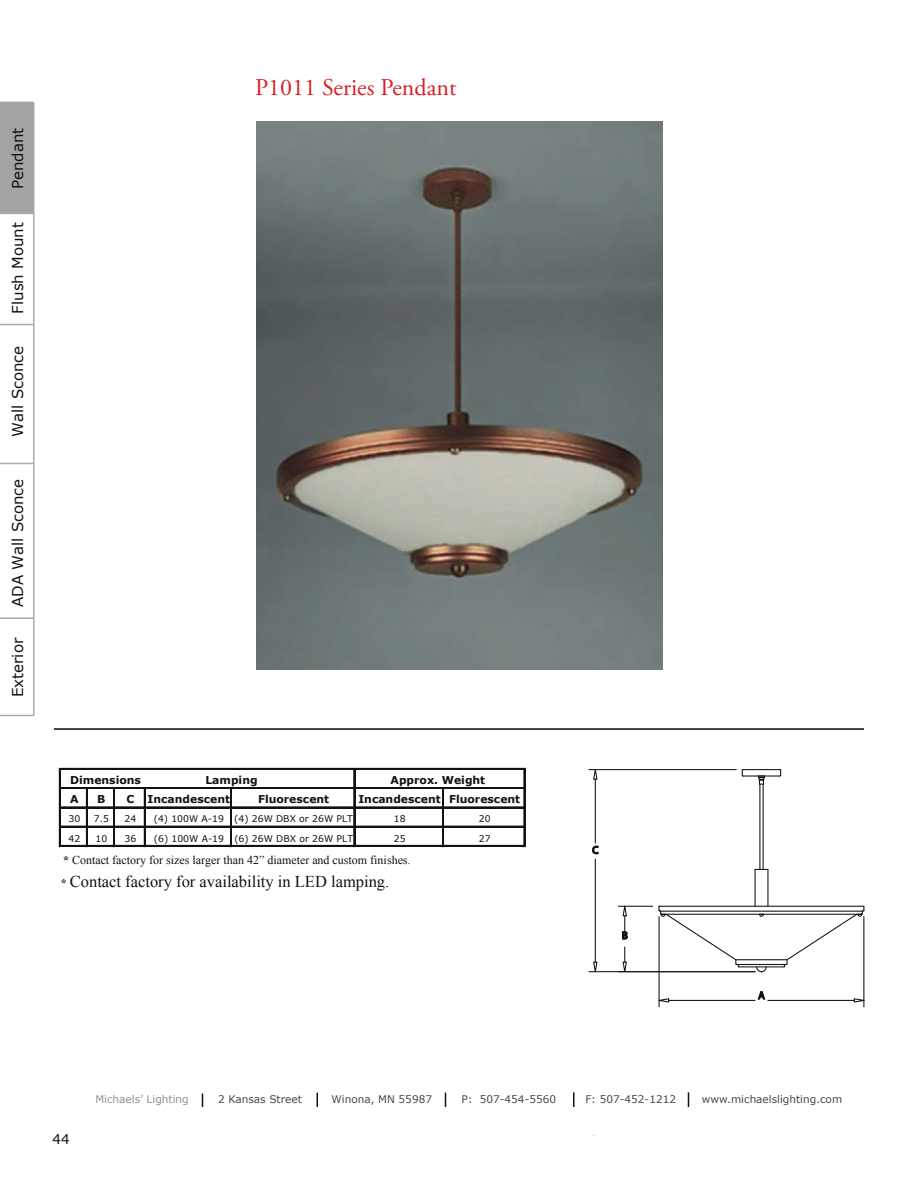
<style>
.page{position:relative;width:918px;height:1188px;background:#fff}
.page>*{position:absolute;margin:0;border:0;box-sizing:border-box;transform-origin:0 0}
.t1{font:24px "Adobe Garamond Pro";color:#d81f27}
.t2{font:16.5px "Times New Roman";color:#121212}
.t3{font:15px "Verdana";color:#121212}
.t4{font:13.5px "Verdana";color:#121212}
.t5{font:12px "Times New Roman";color:#121212}
.t6{font:700 10.8px "Verdana";color:#121212}
.t7{font:10.5px "Verdana";color:#424b4a}
.t8{font:10.5px "Verdana";color:#948e88}
.t9{font:9.3px "Verdana";letter-spacing:.005em;color:#121212}
.s1{font-weight:700}
.s2{font-weight:700;font-size:12px}
</style>
<div class="page">
<div style="left:0;top:102px;width:34px;height:111px;background:#a3a5a2"></div>
<hr style="left:33px;top:102px;width:1px;height:614px;background:#a9acab">
<hr style="left:0;top:102px;width:34px;height:1px;background:#a9acab">
<hr style="left:0;top:715px;width:34px;height:1px;background:#a9acab">
<hr style="left:0;top:213px;width:34px;height:1px;background:#a9acab">
<hr style="left:0;top:324px;width:34px;height:1px;background:#a9acab">
<hr style="left:0;top:617px;width:34px;height:2px;background:#a9acab">
<hr style="left:0;top:463px;width:34px;height:1px;background:#a9acab">
<svg style="left:202px;top:1094px;width:1px;height:13px"></svg>
<svg style="left:316px;top:1093px;width:2px;height:14px"></svg>
<svg style="left:445px;top:1093px;width:1px;height:14px"></svg>
<svg style="left:573px;top:1092px;width:1px;height:15px"></svg>
<svg style="left:688px;top:1092px;width:1px;height:15px"></svg>
<hr style="left:54px;top:728px;width:810px;height:2px;background:#121212">
<hr style="left:59px;top:768px;width:2px;height:79px;background:#121212">
<hr style="left:354px;top:770px;width:1px;height:77px;background:#121212">
<hr style="left:524px;top:770px;width:1px;height:77px;background:#121212">
<hr style="left:86px;top:789px;width:2px;height:58px;background:#121212">
<hr style="left:113px;top:789px;width:2px;height:58px;background:#121212">
<hr style="left:144px;top:789px;width:2px;height:58px;background:#121212">
<hr style="left:230px;top:789px;width:1px;height:58px;background:#121212">
<hr style="left:231px;top:789px;width:1px;height:58px;background:#121212">
<hr style="left:442px;top:789px;width:1px;height:58px;background:#121212">
<hr style="left:443px;top:789px;width:1px;height:58px;background:#121212">
<hr style="left:61px;top:768px;width:464px;height:2px;background:#121212">
<hr style="left:61px;top:787px;width:464px;height:1px;background:#121212">
<hr style="left:61px;top:788px;width:464px;height:1px;background:#121212">
<hr style="left:61px;top:807px;width:464px;height:1px;background:#121212">
<hr style="left:61px;top:826px;width:464px;height:2px;background:#121212">
<hr style="left:61px;top:845px;width:464px;height:2px;background:#121212">
<img style="left:256px;top:122px;width:407px;height:547px">
<hr style="left:755px;top:869px;width:1px;height:37px;background:#121212">
<hr style="left:767px;top:869px;width:1px;height:37px;background:#121212">
<hr style="left:743px;top:769px;width:38px;height:1px;background:#121212">
<hr style="left:743px;top:775px;width:37px;height:2px;background:#121212">
<hr style="left:763px;top:784px;width:1px;height:85px;background:#121212">
<hr style="left:759px;top:784px;width:1px;height:85px;background:#121212">
<hr style="left:589px;top:769px;width:147px;height:1px;background:#121212">
<hr style="left:589px;top:971px;width:166px;height:1px;background:#121212">
<hr style="left:595px;top:779px;width:1px;height:64px;background:#121212">
<hr style="left:595px;top:859px;width:1px;height:103px;background:#121212">
<svg style="left:592px;top:769px;width:6px;height:11px"></svg>
<svg style="left:591px;top:845px;width:8px;height:10px"></svg>
<svg style="left:592px;top:961px;width:6px;height:12px"></svg>
<hr style="left:659px;top:917px;width:1px;height:90px;background:#121212">
<hr style="left:863px;top:917px;width:1px;height:90px;background:#121212">
<hr style="left:669px;top:1000px;width:86px;height:1px;background:#121212">
<hr style="left:768px;top:1000px;width:86px;height:1px;background:#121212">
<svg style="left:658px;top:998px;width:12px;height:5px"></svg>
<svg style="left:757px;top:991px;width:9px;height:9px"></svg>
<svg style="left:853px;top:998px;width:12px;height:5px"></svg>
<svg style="left:758px;top:775px;width:7px;height:10px"></svg>
<hr style="left:738px;top:964px;width:47px;height:1px;background:#121212">
<hr style="left:736px;top:959px;width:51px;height:1px;background:#121212">
<hr style="left:739px;top:966px;width:45px;height:1px;background:#121212">
<hr style="left:661px;top:914px;width:200px;height:1px;background:#121212">
<hr style="left:659px;top:906px;width:205px;height:1px;background:#121212">
<hr style="left:661px;top:911px;width:201px;height:1px;background:#121212">
<svg style="left:758px;top:913px;width:7px;height:4px"></svg>
<svg style="left:783px;top:906px;width:82px;height:62px"></svg>
<hr style="left:618px;top:906px;width:35px;height:1px;background:#121212">
<svg style="left:622px;top:947px;width:6px;height:26px"></svg>
<svg style="left:756px;top:966px;width:11px;height:7px"></svg>
<svg style="left:658px;top:905px;width:82px;height:63px"></svg>
<svg style="left:621px;top:905px;width:8px;height:35px"></svg>
<svg style="left:779px;top:770px;width:3px;height:7px"></svg>
<svg style="left:741px;top:769px;width:3px;height:8px"></svg>
<h3 class="t3" style="left:8px;top:189px;width:63px;rotate:-90deg">Pendant</h3>
<h3 class="t3" style="left:8px;top:314px;width:93px;rotate:-90deg">Flush Mount</h3>
<h3 class="t3" style="left:8px;top:437px;width:92px;rotate:-90deg">Wall Sconce</h3>
<h3 class="t3" style="left:8px;top:607px;width:130px;rotate:-90deg">ADA Wall Sconce</h3>
<h3 class="t3" style="left:8px;top:697px;width:61px;rotate:-90deg">Exterior</h3>
<h1 class="t1" style="left:255px;top:72px;width:203px">P1011 Series Pendant</h1>
<p class="t6" style="left:70px;top:773px;width:72px">Dimensions</p>
<p class="t6" style="left:205px;top:773px;width:54px">Lamping</p>
<p class="t6" style="left:391px;top:773px;width:96px">Approx. Weight</p>
<p class="t6" style="left:70px;top:792px;width:10px">A</p>
<p class="t6" style="left:97px;top:792px;width:10px">B</p>
<p class="t6" style="left:126px;top:792px;width:105px">C Incandescent</p>
<p class="t6" style="left:258px;top:792px;width:73px">Fluorescent</p>
<p class="t6" style="left:358px;top:792px;width:163px">Incandescent Fluorescent</p>
<p class="t9" style="left:68px;top:813px;width:13px">30</p>
<p class="t9" style="left:94px;top:813px;width:17px">7.5</p>
<p class="t9" style="left:124px;top:813px;width:13px">24</p>
<p class="t9" style="left:154px;top:813px;width:201px">(4) 100W A-19 (4) 26W DBX or 26W PLT</p>
<p class="t9" style="left:394px;top:813px;width:13px">18</p>
<p class="t9" style="left:479px;top:813px;width:13px">20</p>
<p class="t9" style="left:68px;top:832px;width:13px">42</p>
<p class="t9" style="left:96px;top:832px;width:13px">10</p>
<p class="t9" style="left:125px;top:832px;width:13px">36</p>
<p class="t9" style="left:154px;top:832px;width:201px">(6) 100W A-19 (6) 26W DBX or 26W PLT</p>
<p class="t9" style="left:394px;top:832px;width:13px">25</p>
<p class="t9" style="left:479px;top:832px;width:13px">27</p>
<p class="t5" style="left:63px;top:852px;width:349px"><span class="s1">*</span> Contact factory for sizes larger than 42” diameter and custom finishes.</p>
<h2 class="t2" style="left:61px;top:870px;width:330px"><span class="s2">*</span> Contact factory for availability in LED lamping.</h2>
<p class="t4" style="left:52px;top:1131px;width:19px">44</p>
<p class="t8" style="left:95px;top:1092px;width:95px">Michaels’ Lighting</p>
<p class="t7" style="left:218px;top:1092px;width:85px">2 Kansas Street</p>
<p class="t7" style="left:331px;top:1092px;width:102px">Winona, MN 55987</p>
<p class="t7" style="left:461px;top:1092px;width:96px">P: 507-454-5560</p>
<p class="t7" style="left:586px;top:1092px;width:92px">F: 507-452-1212</p>
<p class="t7" style="left:702px;top:1092px;width:142px">www.michaelslighting.com</p>
</div>
